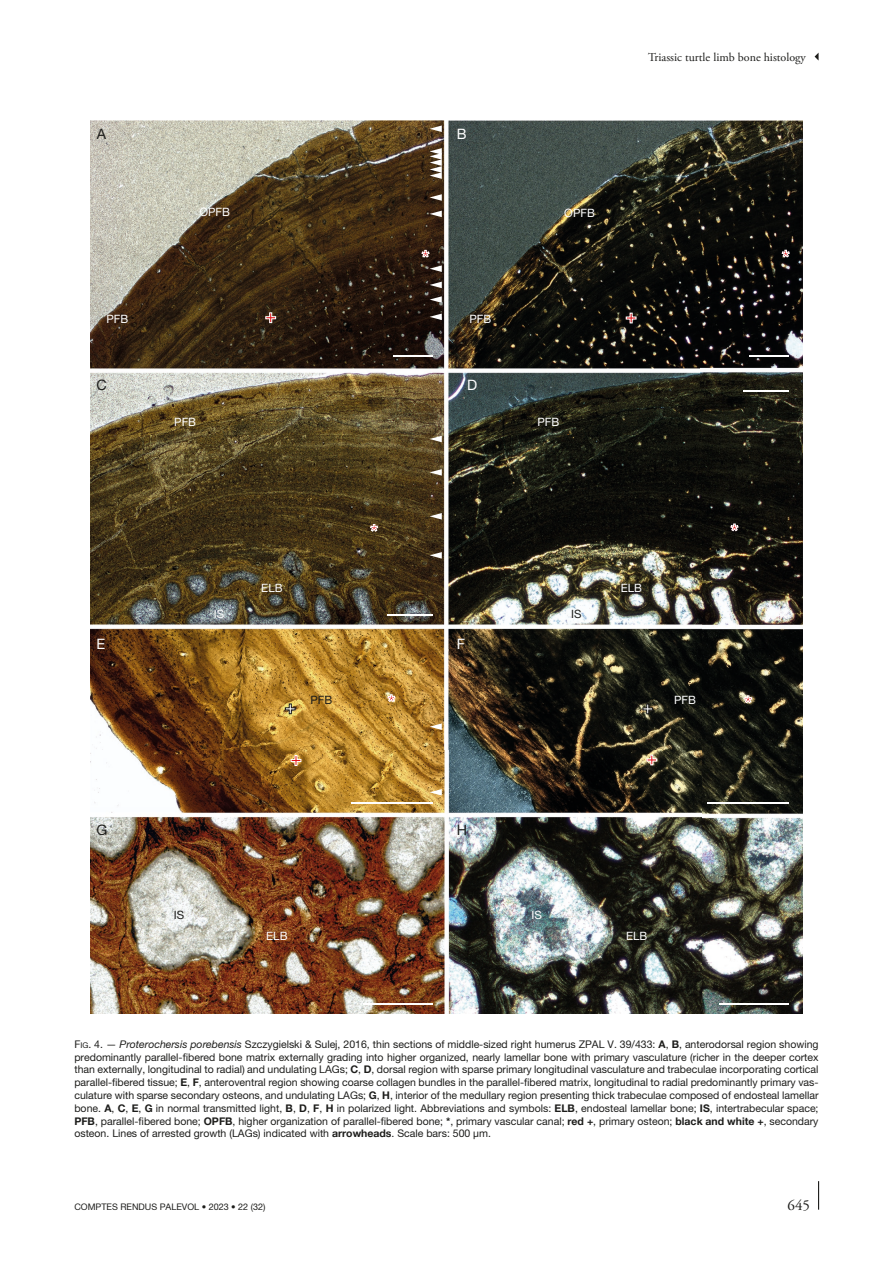
<style>
.page{position:relative;width:893px;height:1263px;background:#fff}
.page>*{position:absolute;margin:0;border:0;box-sizing:border-box;transform-origin:0 0}
.t1{font:19.5px "Helvetica Neue Bold 3";color:#e3181c}
.t2{font:19.5px "Helvetica Neue Bold 3";color:#fff}
.t3{font:15px "Adobe Garamond Pro";color:#1d1d1b}
.t4{font:14.4px "Helvetica Neue 3";color:#1d1d1b}
.t5{font:14.4px "Helvetica Neue 3";color:#fff}
.t6{font:12px "Adobe Garamond Pro Regular 3";color:#1d1d1b}
.t7{font:11.55px "Helvetica Neue 3";color:#fff}
.t8{font:11.55px "Helvetica Neue 3";color:#1d1d1b}
.t9{font:10.5px/12.8px "Helvetica Neue";color:#1d1d1b;text-align:justify}
.t10{font:9px "Helvetica Neue 2";color:#1d1d1b}
.s1{font-style:inherit}
.s2{font-size:7.8px}
.s3{font-style:italic}
.s4{font-family:"Helvetica Neue Bold 2"}
.s5{font-weight:700}
</style>
<div class="page">
<svg style="left:818px;top:1181px;width:1px;height:29px"></svg>
<svg style="left:815px;top:53px;width:4px;height:8px"></svg>
<img style="left:90px;top:121px;width:712px;height:893px">
<hr style="left:393px;top:355px;width:40px;height:2px;background:#fff">
<hr style="left:749px;top:355px;width:40px;height:2px;background:#fff">
<hr style="left:387px;top:614px;width:46px;height:1px;background:#fff">
<hr style="left:744px;top:390px;width:45px;height:1px;background:#fff">
<hr style="left:351px;top:802px;width:82px;height:2px;background:#fff">
<hr style="left:707px;top:802px;width:82px;height:2px;background:#fff">
<hr style="left:364px;top:1004px;width:69px;height:1px;background:#fff">
<hr style="left:719px;top:1004px;width:70px;height:1px;background:#fff">
<svg style="left:430px;top:436px;width:12px;height:6px"></svg>
<svg style="left:430px;top:314px;width:12px;height:6px"></svg>
<svg style="left:430px;top:296px;width:12px;height:7px"></svg>
<svg style="left:430px;top:282px;width:12px;height:6px"></svg>
<svg style="left:430px;top:265px;width:12px;height:7px"></svg>
<svg style="left:430px;top:211px;width:12px;height:6px"></svg>
<svg style="left:430px;top:194px;width:12px;height:7px"></svg>
<svg style="left:430px;top:148px;width:12px;height:31px"></svg>
<svg style="left:430px;top:125px;width:12px;height:7px"></svg>
<svg style="left:430px;top:469px;width:12px;height:7px"></svg>
<svg style="left:430px;top:513px;width:12px;height:7px"></svg>
<svg style="left:430px;top:552px;width:12px;height:7px"></svg>
<svg style="left:430px;top:723px;width:12px;height:7px"></svg>
<svg style="left:430px;top:789px;width:12px;height:6px"></svg>
<p class="t4" style="left:97px;top:125px;width:11px">A</p>
<p class="t5" style="left:457px;top:125px;width:11px">B</p>
<p class="t7" style="left:199px;top:205px;width:32px">OPFB</p>
<p class="t6" style="left:648px;top:50px;width:159px">Triassic turtle limb bone histology</p>
<p class="t7" style="left:564px;top:206px;width:32px">OPFB</p>
<p class="t7" style="left:106px;top:312px;width:23px">PFB</p>
<p class="t1" style="left:422px;top:245px;width:9px">*</p>
<p class="t1" style="left:782px;top:245px;width:9px">*</p>
<p class="t1" style="left:265px;top:304px;width:13px">+</p>
<p class="t1" style="left:625px;top:304px;width:13px">+</p>
<p class="t7" style="left:469px;top:312px;width:23px">PFB</p>
<p class="t4" style="left:97px;top:377px;width:12px">C</p>
<p class="t5" style="left:467px;top:377px;width:12px">D</p>
<p class="t7" style="left:174px;top:415px;width:23px">PFB</p>
<p class="t7" style="left:537px;top:415px;width:23px">PFB</p>
<p class="t1" style="left:370px;top:519px;width:9px">*</p>
<p class="t1" style="left:730px;top:519px;width:9px">*</p>
<p class="t7" style="left:261px;top:581px;width:23px">ELB</p>
<p class="t7" style="left:621px;top:581px;width:23px">ELB</p>
<p class="t7" style="left:214px;top:607px;width:12px">IS</p>
<p class="t8" style="left:571px;top:607px;width:12px">IS</p>
<p class="t5" style="left:97px;top:635px;width:10px">E</p>
<p class="t5" style="left:457px;top:635px;width:10px">F</p>
<p class="t1" style="left:387px;top:690px;width:9px">*</p>
<p class="t1" style="left:744px;top:691px;width:9px">*</p>
<p class="t8" style="left:310px;top:693px;width:23px">PFB</p>
<p class="t7" style="left:674px;top:693px;width:23px">PFB</p>
<p class="t2" style="left:284px;top:695px;width:13px">+</p>
<p class="t2" style="left:642px;top:695px;width:13px">+</p>
<p class="t1" style="left:290px;top:746px;width:13px">+</p>
<p class="t1" style="left:646px;top:746px;width:13px">+</p>
<p class="t4" style="left:97px;top:822px;width:12px">G</p>
<p class="t4" style="left:457px;top:822px;width:12px">H</p>
<p class="t8" style="left:174px;top:907px;width:12px">IS</p>
<p class="t7" style="left:266px;top:929px;width:23px">ELB</p>
<p class="t7" style="left:532px;top:908px;width:12px">IS</p>
<p class="t7" style="left:626px;top:929px;width:23px">ELB</p>
<p class="t9" style="left:74px;top:1038px;width:746px"><span class="s1">F</span><span class="s2">ig</span><span class="s1">. 4</span>. — <span class="s3">Proterochersis porebensis</span> Szczygielski &amp; Sulej, 2016, thin sections of middle-sized right humerus ZPAL V. 39/433: <span class="s4">A</span>, <span class="s5">B</span>, anterodorsal region showing predominantly parallel-fibered bone matrix externally grading into higher organized, nearly lamellar bone with primary vasculature (richer in the deeper cortex than externally, longitudinal to radial) and undulating LAGs; <span class="s5">C</span>, <span class="s5">D</span>, dorsal region with sparse primary longitudinal vasculature and trabeculae incorporating cortical parallel-fibered tissue; <span class="s5">E</span>, <span class="s5">F</span>, anteroventral region showing coarse collagen bundles in the parallel-fibered matrix, longitudinal to radial predominantly primary vas&shy;culature with sparse secondary osteons, and undulating LAGs; <span class="s5">G</span>, <span class="s5">H</span>, interior of the medullary region presenting thick trabeculae composed of endosteal lamellar bone. <span class="s4">A</span>, <span class="s5">C</span>, <span class="s5">E</span>, <span class="s5">G</span> in normal transmitted light, <span class="s5">B</span>, <span class="s5">D</span>, <span class="s5">F</span>, <span class="s5">H</span> in polarized light. Abbreviations and symbols: <span class="s5">ELB</span>, endosteal lamellar bone; <span class="s5">IS</span>, intertrabecular space; <span class="s5">PFB</span>, parallel-fibered bone; <span class="s4">OPFB</span>, higher organization of parallel-fibered bone; <span class="s5">*</span>, primary vascular canal; <span class="s5">red +</span>, primary osteon; <span class="s5">black and white +</span>, secondary osteon. Lines of arrested growth (LAGs) indicated with <span class="s5">arrowheads</span>. Scale bars: 500 µm.</p>
<p class="t10" style="left:74px;top:1201px;width:193px">COMPTES RENDUS PALEVOL • 2023 • 22 (32)</p>
<h2 class="t3" style="left:788px;top:1196px;width:24px">645</h2>
</div>
